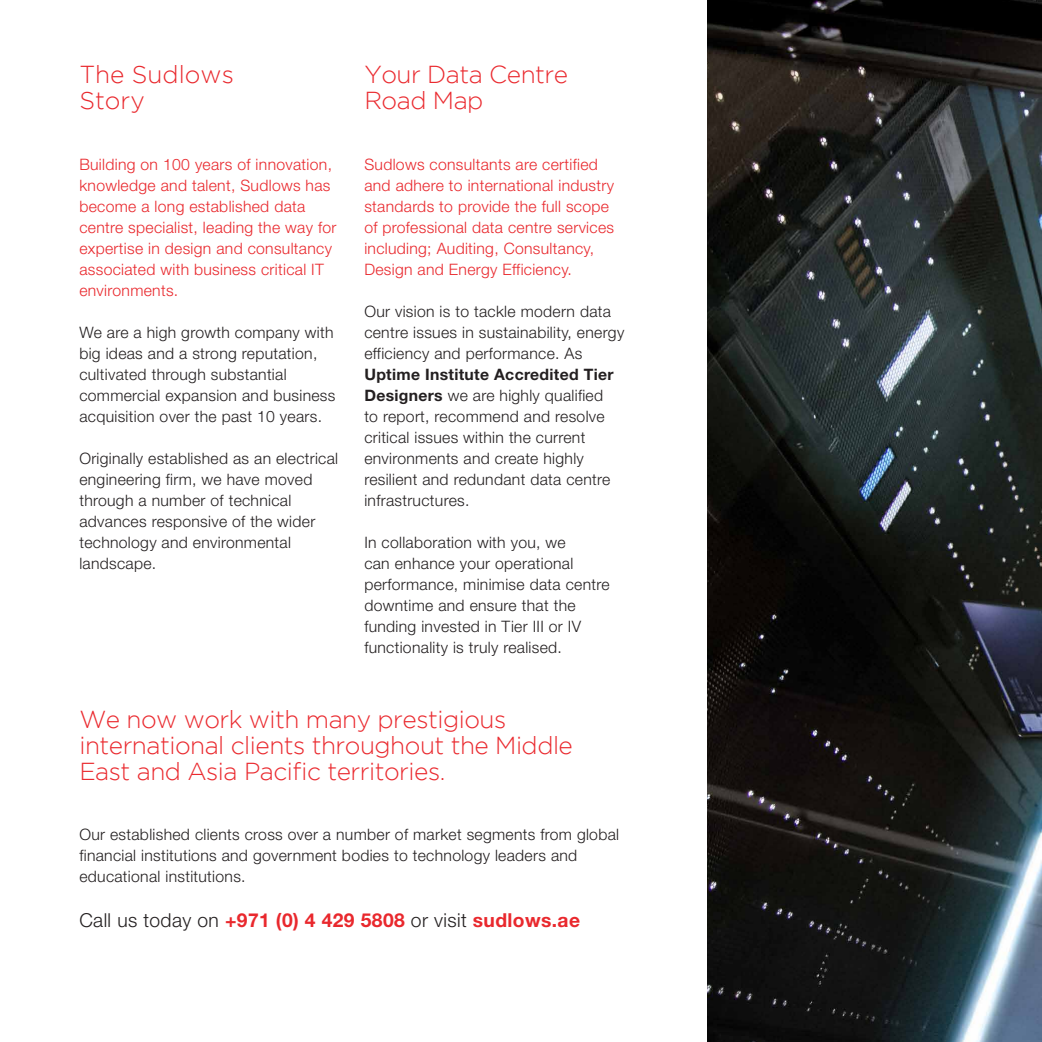
<style>
.page{position:relative;width:1042px;height:1042px;background:#fff}
.page>*{position:absolute;margin:0;border:0;box-sizing:border-box;transform-origin:0 0}
.t1{font:300 24.5px/26.2px "Gotham";letter-spacing:-.02em;color:#ea2a2f}
.t2{font:300 24.5px "Gotham";color:#e9282d}
.t3{font:700 19.25px "Helvetica Neue";letter-spacing:.02em;color:#e9282d}
.t4{font:300 15.75px/21px "Helvetica Neue";letter-spacing:.02em;color:#231f20}
.t5{font:300 15.75px/21px "Helvetica Neue";letter-spacing:.02em;color:#e9282d}
.s1{font-weight:700}
.s2{font-weight:300;color:#231f20}
</style>
<div class="page">
<img style="left:707px;top:0;width:335px;height:1042px">
<p class="t2" style="left:79px;top:61px;width:156px">The Sudlows</p>
<p class="t2" style="left:79px;top:87px;width:67px">Story</p>
<p class="t5" style="left:79px;top:153px;width:259px">Building on 100 years of innovation, knowledge and talent, Sudlows has become a long established data centre specialist, leading the way for expertise in design and consultancy associated with business critical IT environments.</p>
<p class="t4" style="left:79px;top:321px;width:257px">We are a high growth company with big ideas and a strong reputation, cultivated through substantial commercial expansion and business acquisition over the past 10 years.</p>
<p class="t4" style="left:79px;top:447px;width:260px">Originally established as an electrical engineering firm, we have moved through a number of technical advances responsive of the wider technology and environmental landscape.</p>
<p class="t1" style="left:364px;top:61px;width:205px">Your Data Centre<br>Road Map</p>
<p class="t5" style="left:364px;top:153px;width:251px">Sudlows consultants are certified and adhere to international industry standards to provide the full scope of professional data centre services including; Auditing, Consultancy, Design and Energy Efficiency.</p>
<p class="t4" style="left:364px;top:300px;width:261px">Our vision is to tackle modern data centre issues in sustainability, energy efficiency and performance. As <span class="s1">Uptime Institute Accredited Tier Designers</span> we are highly qualified<br>to report, recommend and resolve critical issues within the current environments and create highly resilient and redundant data centre infrastructures.</p>
<p class="t4" style="left:364px;top:531px;width:247px">In collaboration with you, we<br>can enhance your operational performance, minimise data centre downtime and ensure that the funding invested in Tier III or IV functionality is truly realised.</p>
<p class="t1" style="left:79px;top:705px;width:495px">We now work with many prestigious international clients throughout the Middle<br>East and Asia Pacific territories.</p>
<p class="t4" style="left:79px;top:823px;width:541px">Our established clients cross over a number of market segments from global financial institutions and government bodies to technology leaders and educational institutions.</p>
<p class="t3" style="left:79px;top:908px;width:502px"><span class="s2">Call us today on</span> +971 (0) 4 429 5808 <span class="s2">or visit</span> sudlows.ae</p>
</div>
